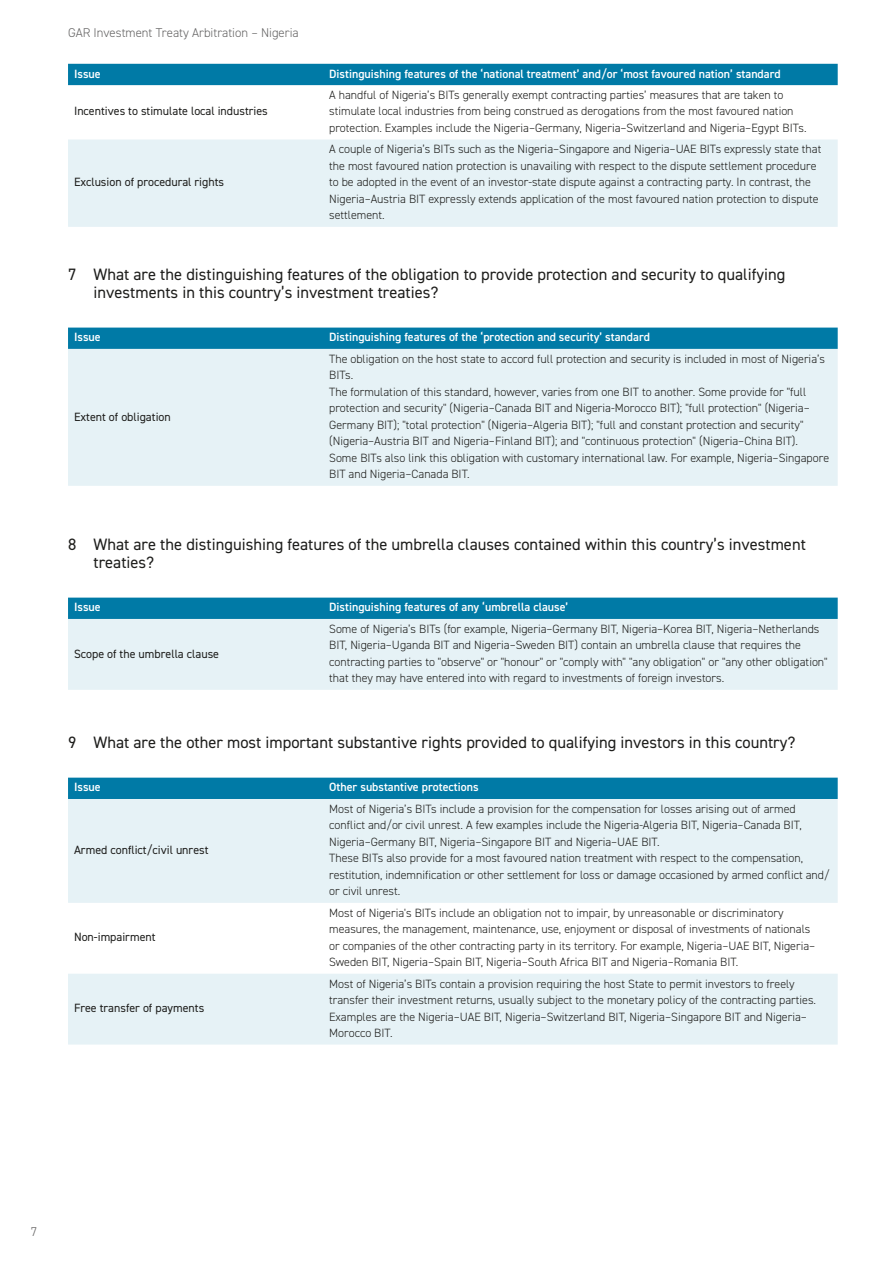
<style>
.page{position:relative;width:893px;height:1263px;background:#fff}
.page>*{position:absolute;margin:0;border:0;box-sizing:border-box;transform-origin:0 0}
.t1{font:16.5px/18px "DIN2014";color:#1d1d1b}
.t2{font:300 12.75px "DIN2014";color:#646363}
.t3{font:300 12px/16.5px "DIN2014";color:#1d1d1b}
.t4{font:600 12px "DIN2014";color:#fff}
.t5{font:12px "DIN2014";color:#1d1d1b}
</style>
<div class="page">
<div style="left:68px;top:64px;width:770px;height:21px;background:#007aa6"></div>
<div style="left:68px;top:139px;width:770px;height:88px;background:#e6f2f6"></div>
<div style="left:68px;top:328px;width:770px;height:21px;background:#007aa6"></div>
<div style="left:68px;top:349px;width:770px;height:137px;background:#e6f2f6"></div>
<div style="left:68px;top:598px;width:770px;height:21px;background:#007aa6"></div>
<div style="left:68px;top:619px;width:770px;height:71px;background:#e6f2f6"></div>
<div style="left:68px;top:778px;width:770px;height:21px;background:#007aa6"></div>
<svg style="left:68px;top:799px;width:770px;height:245px;fill:#e6f2f6"></svg>
<p class="t2" style="left:68px;top:25px;width:232px">GAR Investment Treaty Arbitration – Nigeria</p>
<p class="t4" style="left:74px;top:66px;width:28px">Issue</p>
<p class="t4" style="left:329px;top:66px;width:453px">Distinguishing features of the ‘national treatment’ and/or ‘most favoured nation’ standard</p>
<p class="t5" style="left:74px;top:104px;width:195px">Incentives to stimulate local industries</p>
<p class="t3" style="left:329px;top:87px;width:479px">A handful of Nigeria’s BITs generally exempt contracting parties’ measures that are taken to stimulate local industries from being construed as derogations from the most favoured nation protection. Examples include the Nigeria–Germany, Nigeria–Switzerland and Nigeria–Egypt BITs.</p>
<p class="t5" style="left:74px;top:175px;width:152px">Exclusion of procedural rights</p>
<p class="t3" style="left:329px;top:141px;width:494px">A couple of Nigeria’s BITs such as the Nigeria–Singapore and Nigeria–UAE BITs expressly state that the most favoured nation protection is unavailing with respect to the dispute settlement procedure to be adopted in the event of an investor-state dispute against a contracting party. In contrast, the Nigeria–Austria BIT expressly extends application of the most favoured nation protection to dispute settlement.</p>
<h1 class="t1" style="left:94px;top:265px;width:693px;text-indent:-26px">7 What are the distinguishing features of the obligation to provide protection and security to qualifying investments in this country’s investment treaties?</h1>
<p class="t4" style="left:74px;top:329px;width:28px">Issue</p>
<p class="t4" style="left:329px;top:329px;width:322px">Distinguishing features of the ‘protection and security’ standard</p>
<p class="t5" style="left:74px;top:409px;width:98px">Extent of obligation</p>
<p class="t3" style="left:329px;top:350px;width:501px">The obligation on the host state to accord full protection and security is included in most of Nigeria’s BITs.<br>The formulation of this standard, however, varies from one BIT to another. Some provide for "full protection and security" (Nigeria–Canada BIT and Nigeria-Morocco BIT); "full protection" (Nigeria– Germany BIT); "total protection" (Nigeria–Algeria BIT); "full and constant protection and security" (Nigeria–Austria BIT and Nigeria–Finland BIT); and "continuous protection" (Nigeria–China BIT).<br>Some BITs also link this obligation with customary international law. For example, Nigeria–Singapore BIT and Nigeria–Canada BIT.</p>
<h1 class="t1" style="left:94px;top:535px;width:714px;text-indent:-26px">8 What are the distinguishing features of the umbrella clauses contained within this country’s investment treaties?</h1>
<p class="t4" style="left:74px;top:599px;width:28px">Issue</p>
<p class="t4" style="left:329px;top:599px;width:241px">Distinguishing features of any ‘umbrella clause’</p>
<p class="t5" style="left:74px;top:646px;width:147px">Scope of the umbrella clause</p>
<p class="t3" style="left:329px;top:620px;width:500px">Some of Nigeria’s BITs (for example, Nigeria–Germany BIT, Nigeria–Korea BIT, Nigeria–Netherlands BIT, Nigeria–Uganda BIT and Nigeria–Sweden BIT) contain an umbrella clause that requires the contracting parties to "observe" or "honour" or "comply with" "any obligation" or "any other obligation" that they may have entered into with regard to investments of foreign investors.</p>
<h1 class="t1" style="left:68px;top:733px;width:729px">9 What are the other most important substantive rights provided to qualifying investors in this country?</h1>
<p class="t4" style="left:74px;top:779px;width:28px">Issue</p>
<p class="t4" style="left:329px;top:779px;width:151px">Other substantive protections</p>
<p class="t5" style="left:74px;top:842px;width:136px">Armed conflict/civil unrest</p>
<p class="t5" style="left:74px;top:930px;width:83px">Non-impairment</p>
<p class="t5" style="left:74px;top:1001px;width:132px">Free transfer of payments</p>
<p class="t3" style="left:329px;top:800px;width:502px">Most of Nigeria’s BITs include a provision for the compensation for losses arising out of armed conflict and/or civil unrest. A few examples include the Nigeria-Algeria BIT, Nigeria–Canada BIT, Nigeria–Germany BIT, Nigeria–Singapore BIT and Nigeria–UAE BIT.<br>These BITs also provide for a most favoured nation treatment with respect to the compensation, restitution, indemnification or other settlement for loss or damage occasioned by armed conflict and/ or civil unrest.</p>
<p class="t3" style="left:329px;top:904px;width:488px">Most of Nigeria's BITs include an obligation not to impair, by unreasonable or discriminatory measures, the management, maintenance, use, enjoyment or disposal of investments of nationals or companies of the other contracting party in its territory. For example, Nigeria–UAE BIT, Nigeria– Sweden BIT, Nigeria–Spain BIT, Nigeria–South Africa BIT and Nigeria–Romania BIT.</p>
<p class="t3" style="left:329px;top:975px;width:488px">Most of Nigeria’s BITs contain a provision requiring the host State to permit investors to freely transfer their investment returns, usually subject to the monetary policy of the contracting parties.<br>Examples are the Nigeria–UAE BIT, Nigeria–Switzerland BIT, Nigeria–Singapore BIT and Nigeria– Morocco BIT.</p>
<p class="t2" style="left:31px;top:1223px;width:8px">7</p>
</div>
